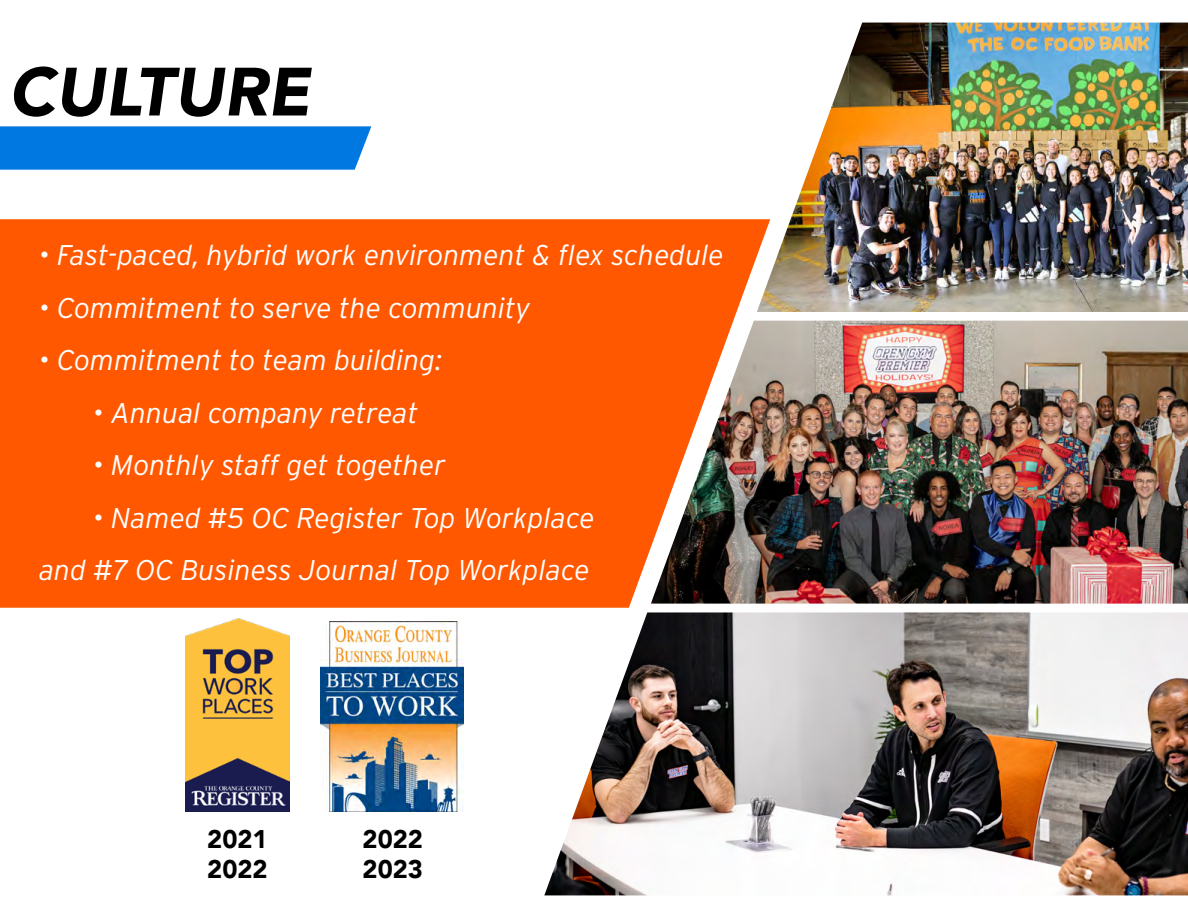
<style>
.page{position:relative;width:1188px;height:918px;background:#fff}
.page>*{position:absolute;margin:0;border:0;box-sizing:border-box;transform-origin:0 0}
.t1{font:italic 900 67.5px "Avenir";color:#000}
.t2{font:italic 300 28.5px/52.5px "Interstate";color:#fff;text-align:right}
.t3{font:900 25.5px/30px "Avenir";color:#000}
</style>
<div class="page">
<div style="left:0;top:126px;width:371px;height:44px;background:#0078e1"></div>
<div style="left:0;top:219px;width:770px;height:389px;background:#ff5800"></div>
<img style="left:757px;top:23px;width:431px;height:289px">
<img style="left:185px;top:619px;width:104px;height:193px">
<img style="left:320px;top:622px;width:143px;height:190px">
<img style="left:651px;top:321px;width:537px;height:283px">
<img style="left:544px;top:612px;width:644px;height:283px">
<h1 class="t1" style="left:9px;top:36px;width:303px">CULTURE</h1>
<p class="t2" style="left:39px;top:229px;width:686px">• Fast-paced, hybrid work environment &amp; flex schedule</p>
<p class="t2" style="left:39px;top:281px;width:493px">• Commitment to serve the community</p>
<p class="t2" style="left:39px;top:334px;width:405px">• Commitment to team building:</p>
<p class="t2" style="left:93px;top:386px;width:327px">• Annual company retreat</p>
<p class="t2" style="left:93px;top:439px;width:354px">• Monthly staff get together</p>
<p class="t2" style="left:39px;top:491px;width:557px">• Named #5 OC Register Top Workplace and #7 OC Business Journal Top Workplace</p>
<p class="t3" style="left:207px;top:823px;width:62px">2021<br>2022</p>
<p class="t3" style="left:363px;top:823px;width:62px">2022<br>2023</p>
</div>
